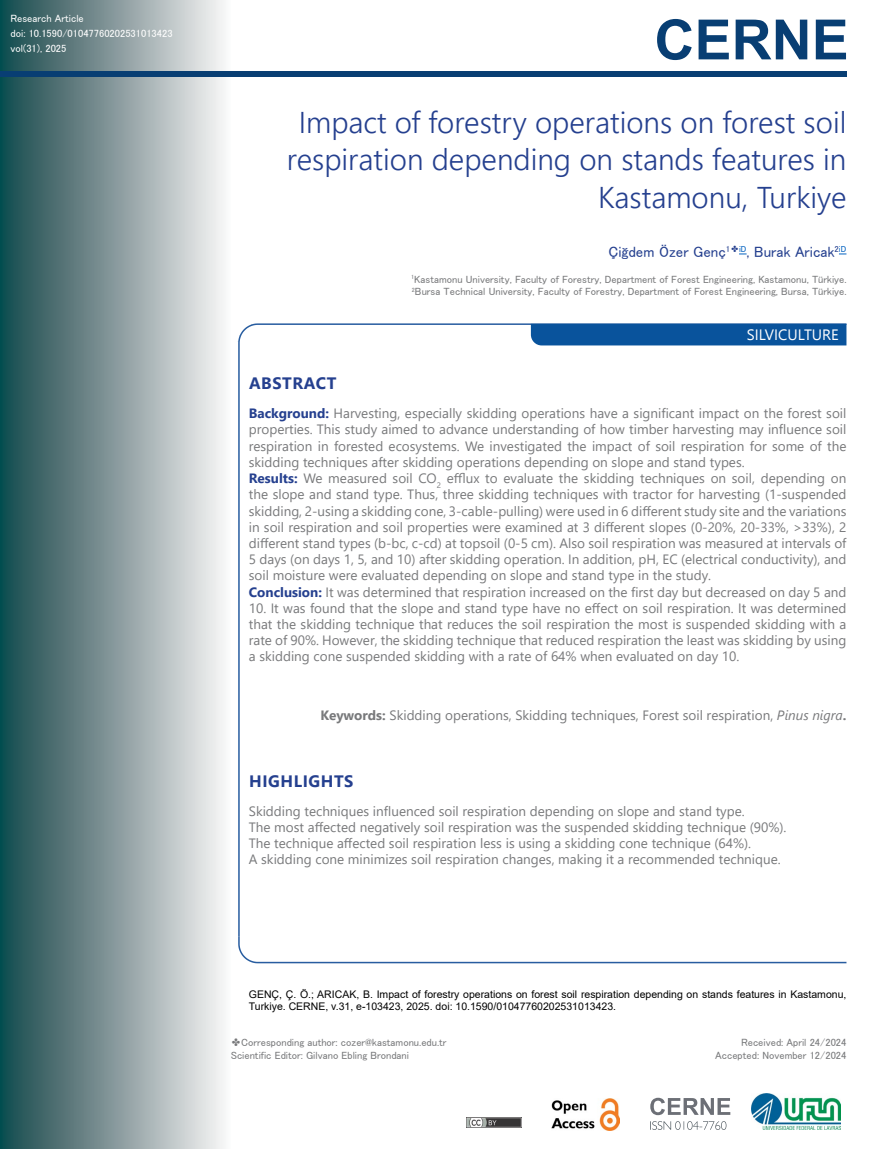
<style>
.page{position:relative;width:872px;height:1149px;background:#fff}
.page>*{position:absolute;margin:0;border:0;box-sizing:border-box;transform-origin:0 0}
.t1{font:300 30px/37.5px "Segoe UI";color:#25408f;text-align:right}
.t2{font:700 16.5px "Segoe UI";letter-spacing:.035em;color:#25408f}
.t3{font:15px "MS UI Gothic";color:#25408f}
.t4{font:15px "Arial";color:#fff}
.t5{font:15px "Nirmala UI";color:#fff}
.t6{font:13.5px/16.2px "Segoe UI";color:#78797b}
.t7{font:10.5px/12.6px "MS UI Gothic";color:#78797b}
.t8{font:10.5px/12px "Arial";color:#000}
.t9{font:10.5px/14.7px "MS UI Gothic";color:#fff}
.s1{font-weight:700;color:#25408f}
.s2{font-weight:700}
.s3{font-style:italic}
</style>
<div class="page">
<svg style="left:238px;top:323px;width:608px;height:613px"></svg>
<svg style="left:657px;top:19px;width:189px;height:41px"></svg>
<div style="left:0;top:0;width:231px;height:1148px;background:linear-gradient(to right,#134549,#fdf6f6)"></div>
<div style="left:0;top:71px;width:846px;height:5px;background:#083e73"></div>
<div style="left:531px;top:324px;width:315px;height:21px;background:#09539c"></div>
<img style="left:467px;top:1117px;width:55px;height:10px">
<img style="left:752px;top:1093px;width:88px;height:35px">
<svg style="left:650px;top:1121px;width:76px;height:8px"></svg>
<svg style="left:650px;top:1097px;width:80px;height:17px"></svg>
<img style="left:551px;top:1098px;width:68px;height:32px">
<svg style="left:238px;top:936px;width:608px;height:27px"></svg>
<p class="t9" style="left:11px;top:11px;width:163px">Research Article<br>doi: 10.1590/01047760202531013423 vol(31), 2025</p>
<h1 class="t1" style="left:287px;top:100px;width:561px">Impact of forestry operations on forest soil respiration depending on stands features in<br>Kastamonu, Turkiye</h1>
<p class="t3" style="left:608px;top:244px;width:239px">Çiğdem Özer Genç<sup>1✤</sup><sup>iD</sup>, Burak Aricak<sup>2</sup><sup>iD</sup></p>
<p class="t7" style="left:411px;top:272px;width:437px"><sup>1</sup>Kastamonu University, Faculty of Forestry, Department of Forest Engineering, Kastamonu, Türkiye.<br><sup>2</sup>Bursa Technical University, Faculty of Forestry, Department of Forest Engineering, Bursa, Türkiye.</p>
<p class="t5" style="left:747px;top:322px;width:94px">SILVICULTURE</p>
<p class="t4" style="left:668px;top:325px;width:174px">FOREST MANAGEMENT</p>
<p class="t2" style="left:249px;top:368px;width:89px">ABSTRACT</p>
<p class="t6" style="left:249px;top:404px;width:599px"><span class="s1">Background:</span> Harvesting, especially skidding operations have a significant impact on the forest soil properties. This study aimed to advance understanding of how timber harvesting may influence soil respiration in forested ecosystems. We investigated the impact of soil respiration for some of the skidding techniques after skidding operations depending on slope and stand types.<br><span class="s1">Results:</span> We measured soil CO<sub>2</sub> efflux to evaluate the skidding techniques on soil, depending on the slope and stand type. Thus, three skidding techniques with tractor for harvesting (1-suspended skidding, 2-using a skidding cone, 3-cable-pulling) were used in 6 different study site and the variations in soil respiration and soil properties were examined at 3 different slopes (0-20%, 20-33%, &gt;33%), 2 different stand types (b-bc, c-cd) at topsoil (0-5 cm). Also soil respiration was measured at intervals of 5 days (on days 1, 5, and 10) after skidding operation. In addition, pH, EC (electrical conductivity), and soil moisture were evaluated depending on slope and stand type in the study.<br><span class="s1">Conclusion:</span> It was determined that respiration increased on the first day but decreased on day 5 and</p>
<p class="t6" style="left:249px;top:598px;width:599px;text-align:justify">10. It was found that the slope and stand type have no effect on soil respiration. It was determined that the skidding technique that reduces the soil respiration the most is suspended skidding with a rate of 90%. However, the skidding technique that reduced respiration the least was skidding by using a skidding cone suspended skidding with a rate of 64% when evaluated on day 10.</p>
<p class="t6" style="left:320px;top:706px;width:527px"><span class="s2">Keywords:</span> Skidding operations, Skidding techniques, Forest soil respiration, <span class="s3">Pinus nigra</span><span class="s2">.</span></p>
<p class="t2" style="left:249px;top:764px;width:106px">HIGHLIGHTS</p>
<p class="t6" style="left:249px;top:801px;width:539px">Skidding techniques influenced soil respiration depending on slope and stand type.<br>The most affected negatively soil respiration was the suspended skidding technique (90%).<br>The technique affected soil respiration less is using a skidding cone technique (64%).<br>A skidding cone minimizes soil respiration changes, making it a recommended technique.</p>
<p class="t8" style="left:249px;top:987px;width:599px">GENÇ, Ç. Ö.; ARICAK, B. Impact of forestry operations on forest soil respiration depending on stands features in Kastamonu,<br>Turkiye. CERNE, v.31, e-103423, 2025. doi: 10.1590/01047760202531013423.</p>
<p class="t7" style="left:231px;top:1035px;width:217px">✤Corresponding author: cozer@kastamonu.edu.tr<br>Scientific Editor: Gilvano Ebling Brondani</p>
<p class="t7" style="left:715px;top:1035px;width:133px;text-align:right">Received: April 24/2024<br>Accepted: November 12/2024</p>
</div>
